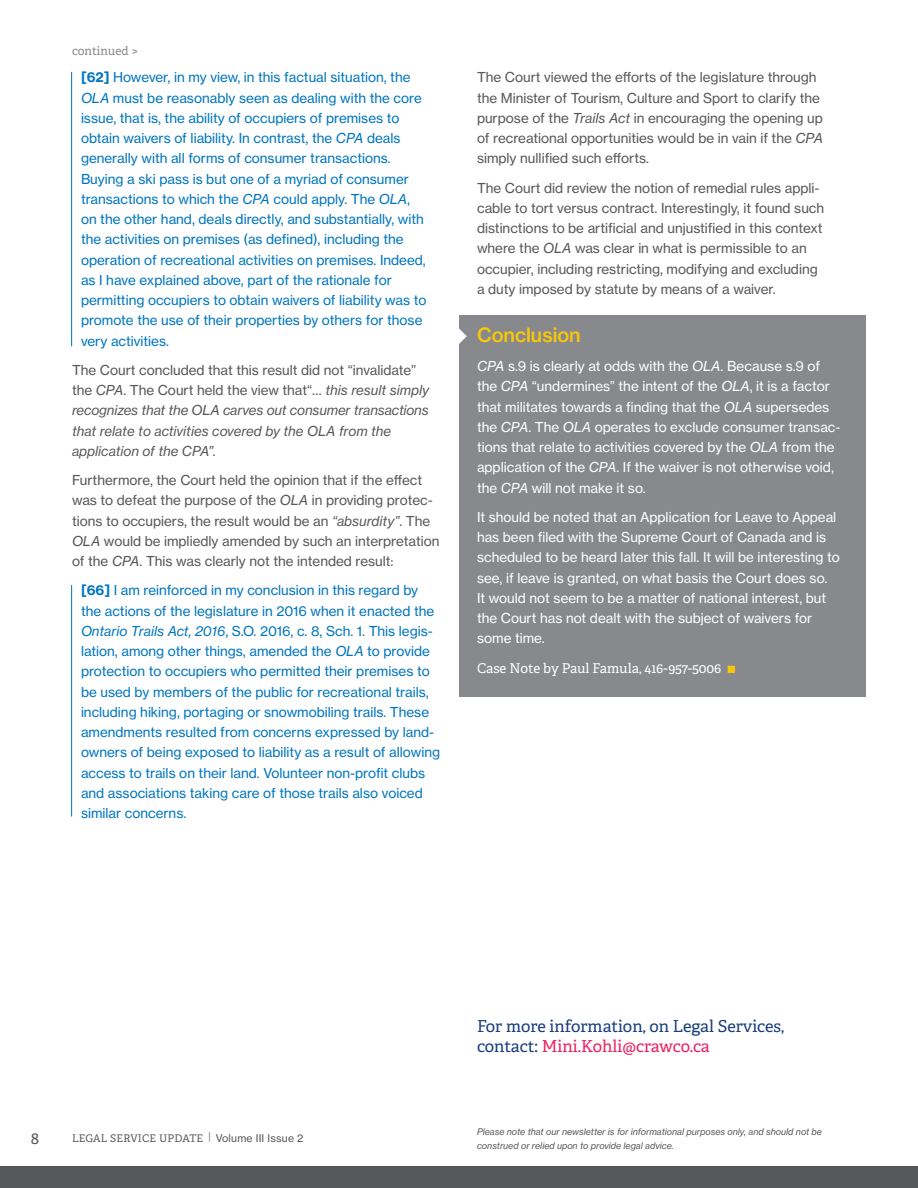
<style>
.page{position:relative;width:918px;height:1188px;background:#fff}
.page>*{position:absolute;margin:0;border:0;box-sizing:border-box;transform-origin:0 0}
.subtitles{font:19.5px "N Haas Grotesk TX Std 65 Md";color:#f9c709}
.body{font:16.5px/20.2px "Adelle";color:#193f7c}
.body-2{font:16.5px "Adelle CYR";color:#57585a}
.body-3{font:13.5px/20.2px "N Haas Grotesk TX Std 55 Rg";color:#0076be}
.body-4{font:13.5px/20.2px "N Haas Grotesk TX Std 55 Rg";color:#57585a}
.body-5{font:13.5px/20.2px "N Haas Grotesk TX Std 55 Rg";color:#fff}
.body-6{font:13.5px/20.2px "N Haas Grotesk TX Std 56 It";letter-spacing:-.01em;color:#57585a}
.body-7{font:13.5px "Adelle CYR";letter-spacing:-.01em;color:#fff}
.t1{font:12px "Adelle CYR";color:#87898d}
.body-8{font:10.5px "Adelle CYR";letter-spacing:.02em;color:#57585a}
.body-9{font:9px/13.5px "N Haas Grotesk TX Std 56 It";color:#57585a}
.s1{font-family:"N Haas Grotesk TX Std 75 Bd"}
.s2{font-family:"N Haas Grotesk TX Std 56 It"}
.s3{font-family:"N Haas Grotesk TX Std 55 Rg"}
.s4{color:#f9c709}
.s5{color:#ee2263}
.s6{color:#87898d}
</style>
<div class="page">
<div style="left:459px;top:315px;width:407px;height:381px;background:#87898d"></div>
<hr style="left:71px;top:72px;width:1px;height:274px;background:#0076be">
<hr style="left:71px;top:585px;width:1px;height:232px;background:#0076be">
<div style="left:0;top:1166px;width:918px;height:22px;background:#57585a"></div>
<svg style="left:459px;top:328px;width:8px;height:16px"></svg>
<p class="t1" style="left:72px;top:42px;width:68px">continued &gt;</p>
<p class="body-3" style="left:81px;top:67px;width:347px"><span class="s1">[62]</span> However, in my view, in this factual situation, the <span class="s2">OLA</span> must be reasonably seen as dealing with the core issue, that is, the ability of occupiers of premises to obtain waivers of liability. In contrast, the <span class="s2">CPA</span> deals generally with all forms of consumer transactions.<br>Buying a ski pass is but one of a myriad of consumer transactions to which the <span class="s2">CPA</span> could apply. The <span class="s2">OLA</span>, on the other hand, deals directly, and substantially, with the activities on premises (as defined), including the operation of recreational activities on premises. Indeed, as I have explained above, part of the rationale for permitting occupiers to obtain waivers of liability was to promote the use of their properties by others for those very activities.</p>
<p class="body-6" style="left:72px;top:360px;width:359px"><span class="s3">The Court concluded that this result did not “invalidate” the</span> CPA<span class="s3">. The Court held the view that“…</span> this result simply recognizes that the OLA carves out consumer transactions that relate to activities covered by the OLA from the application of the CPA”.</p>
<p class="body-4" style="left:72px;top:470px;width:369px">Furthermore, the Court held the opinion that if the effect was to defeat the purpose of the <span class="s2">OLA</span> in providing protec&shy;tions to occupiers, the result would be an <span class="s2">“absurdity”</span>. The <span class="s2">OLA</span> would be impliedly amended by such an interpretation of the <span class="s2">CPA</span>. This was clearly not the intended result:</p>
<p class="body-3" style="left:81px;top:580px;width:361px"><span class="s1">[66]</span> I am reinforced in my conclusion in this regard by the actions of the legislature in 2016 when it enacted the <span class="s2">Ontario Trails Act, 2016</span>, S.O. 2016, c. 8, Sch. 1. This legis&shy;lation, among other things, amended the <span class="s2">OLA</span> to provide protection to occupiers who permitted their premises to be used by members of the public for recreational trails, including hiking, portaging or snowmobiling trails. These amendments resulted from concerns expressed by land&shy;owners of being exposed to liability as a result of allowing access to trails on their land. Volunteer non-profit clubs and associations taking care of those trails also voiced similar concerns.</p>
<p class="body-4" style="left:477px;top:67px;width:348px">The Court viewed the efforts of the legislature through the Minister of Tourism, Culture and Sport to clarify the purpose of the <span class="s2">Trails Act</span> in encouraging the opening up of recreational opportunities would be in vain if the <span class="s2">CPA </span>simply nullified such efforts.</p>
<p class="body-4" style="left:477px;top:178px;width:349px">The Court did review the notion of remedial rules appli&shy;cable to tort versus contract. Interestingly, it found such distinctions to be artificial and unjustified in this context where the <span class="s2">OLA</span> was clear in what is permissible to an occupier, including restricting, modifying and excluding a duty imposed by statute by means of a waiver.</p>
<p class="subtitles" style="left:477px;top:323px;width:105px">Conclusion</p>
<p class="body-5" style="left:477px;top:356px;width:365px"><span class="s2">CPA</span> s.9 is clearly at odds with the <span class="s2">OLA</span>. Because s.9 of the <span class="s2">CPA</span> “undermines” the intent of the <span class="s2">OLA</span>, it is a factor that militates towards a finding that the <span class="s2">OLA</span> supersedes the <span class="s2">CPA</span>. The <span class="s2">OLA</span> operates to exclude consumer transac&shy;tions that relate to activities covered by the <span class="s2">OLA</span> from the application of the <span class="s2">CPA</span>. If the waiver is not otherwise void, the <span class="s2">CPA</span> will not make it so.</p>
<p class="body-5" style="left:477px;top:507px;width:364px">It should be noted that an Application for Leave to Appeal has been filed with the Supreme Court of Canada and is scheduled to be heard later this fall. It will be interesting to see, if leave is granted, on what basis the Court does so.<br>It would not seem to be a matter of national interest, but the Court has not dealt with the subject of waivers for some time.</p>
<p class="body-7" style="left:477px;top:659px;width:260px">Case Note by Paul Famula, 416-957-5006 <span class="s4">■</span></p>
<p class="body" style="left:477px;top:1016px;width:309px">For more information, on Legal Services, contact: <span class="s5">Mini.Kohli@crawco.ca</span></p>
<p class="body-2" style="left:31px;top:1126px;width:10px">8</p>
<p class="body-8" style="left:72px;top:1130px;width:233px">LEGAL SERVICE UPDATE <span class="s6">|</span> <span class="s3">Volume III Issue 2</span></p>
<p class="body-9" style="left:477px;top:1125px;width:347px">Please note that our newsletter is for informational purposes only, and should not be construed or relied upon to provide legal advice.</p>
</div>
